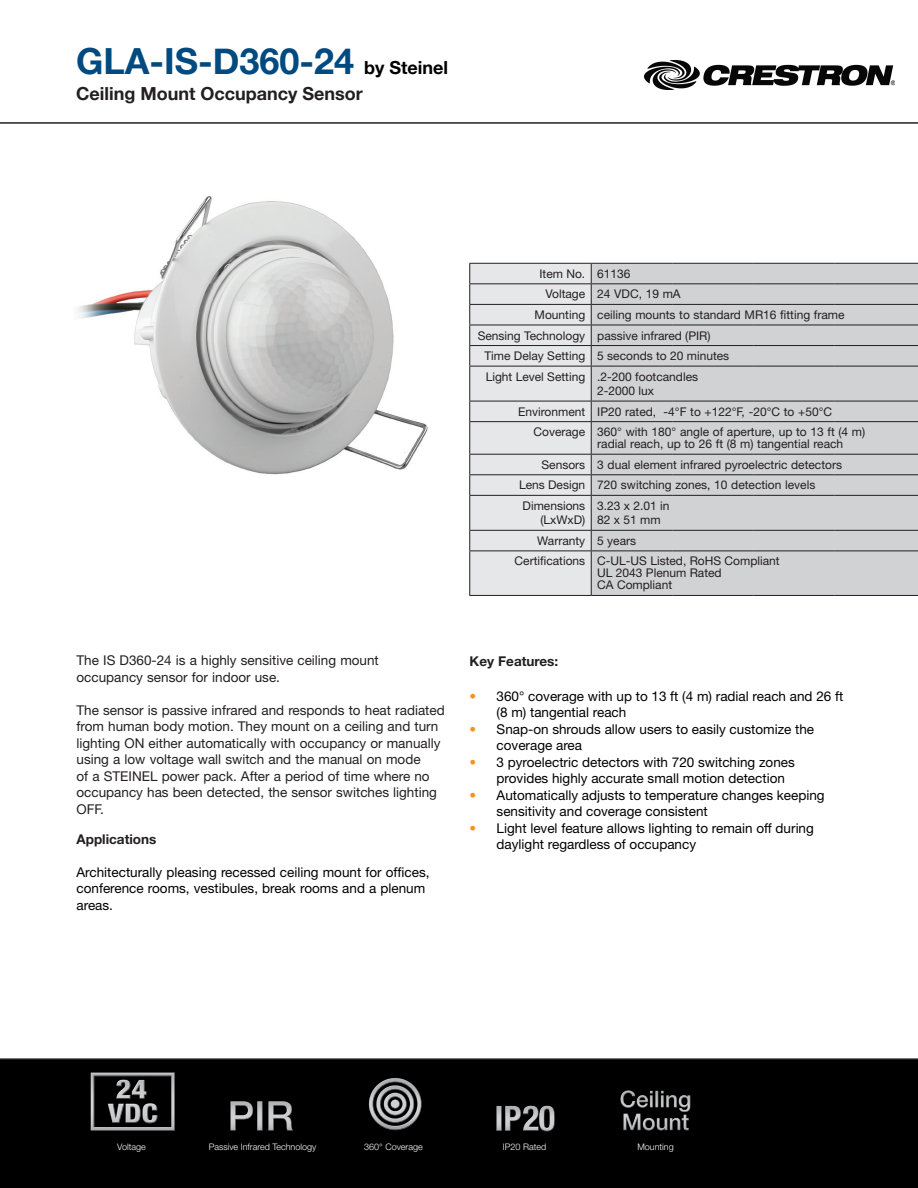
<style>
.page{position:relative;width:918px;height:1188px;background:#fff}
.page>*{position:absolute;margin:0;border:0;box-sizing:border-box;transform-origin:0 0}
.t1{font:700 36px "Helvetica Neue";color:#004a80}
.t2{font:700 18px "Helvetica Neue";color:#231f20}
.t3{font:13.5px/16.5px "Helvetica Neue LT Pro";color:#000}
.t4{font:13.5px/16.5px "Helvetica Neue LT Pro";color:#231f20}
.t5{font:700 13.5px "Helvetica Neue";color:#231f20}
.t6{font:700 13.5px "Helvetica Neue LT Pro";color:#231f20}
.t7{font:12px/14.4px "Helvetica Neue LT Pro";color:#231f20}
.t8{font:300 9px "Helvetica Neue LT Pro";color:#fff}
.s1{font-size:18px;color:#000}
.s2{color:#f7931d}
</style>
<div class="page">
<div style="left:0;top:1058px;width:918px;height:130px;background:#000"></div>
<div style="left:592px;top:264px;width:326px;height:331px;background:#d1d2d4"></div>
<hr style="left:591px;top:263px;width:81px;height:1px;background:#231f20">
<hr style="left:672px;top:263px;width:81px;height:1px;background:#231f20">
<hr style="left:753px;top:263px;width:81px;height:1px;background:#231f20">
<hr style="left:834px;top:263px;width:84px;height:1px;background:#231f20">
<hr style="left:591px;top:283px;width:81px;height:1px;background:#231f20">
<hr style="left:672px;top:283px;width:81px;height:1px;background:#231f20">
<hr style="left:753px;top:283px;width:81px;height:1px;background:#231f20">
<hr style="left:834px;top:283px;width:84px;height:1px;background:#231f20">
<hr style="left:591px;top:304px;width:81px;height:1px;background:#231f20">
<hr style="left:672px;top:304px;width:81px;height:1px;background:#231f20">
<hr style="left:753px;top:304px;width:81px;height:1px;background:#231f20">
<hr style="left:834px;top:304px;width:84px;height:1px;background:#231f20">
<hr style="left:591px;top:325px;width:81px;height:1px;background:#231f20">
<hr style="left:672px;top:325px;width:81px;height:1px;background:#231f20">
<hr style="left:753px;top:325px;width:81px;height:1px;background:#231f20">
<hr style="left:834px;top:325px;width:84px;height:1px;background:#231f20">
<hr style="left:591px;top:345px;width:81px;height:1px;background:#231f20">
<hr style="left:672px;top:345px;width:81px;height:1px;background:#231f20">
<hr style="left:753px;top:345px;width:81px;height:1px;background:#231f20">
<hr style="left:834px;top:345px;width:84px;height:1px;background:#231f20">
<hr style="left:591px;top:366px;width:81px;height:1px;background:#231f20">
<hr style="left:672px;top:366px;width:81px;height:1px;background:#231f20">
<hr style="left:753px;top:366px;width:81px;height:1px;background:#231f20">
<hr style="left:834px;top:366px;width:84px;height:1px;background:#231f20">
<hr style="left:591px;top:401px;width:81px;height:1px;background:#231f20">
<hr style="left:672px;top:401px;width:81px;height:1px;background:#231f20">
<hr style="left:753px;top:401px;width:81px;height:1px;background:#231f20">
<hr style="left:834px;top:401px;width:84px;height:1px;background:#231f20">
<hr style="left:591px;top:421px;width:81px;height:1px;background:#231f20">
<hr style="left:672px;top:421px;width:81px;height:1px;background:#231f20">
<hr style="left:753px;top:421px;width:81px;height:1px;background:#231f20">
<hr style="left:834px;top:421px;width:84px;height:1px;background:#231f20">
<hr style="left:591px;top:454px;width:81px;height:1px;background:#231f20">
<hr style="left:672px;top:454px;width:81px;height:1px;background:#231f20">
<hr style="left:753px;top:454px;width:81px;height:1px;background:#231f20">
<hr style="left:834px;top:454px;width:84px;height:1px;background:#231f20">
<hr style="left:591px;top:474px;width:81px;height:1px;background:#231f20">
<hr style="left:672px;top:474px;width:81px;height:1px;background:#231f20">
<hr style="left:753px;top:474px;width:81px;height:1px;background:#231f20">
<hr style="left:834px;top:474px;width:84px;height:1px;background:#231f20">
<hr style="left:591px;top:495px;width:81px;height:1px;background:#231f20">
<hr style="left:672px;top:495px;width:81px;height:1px;background:#231f20">
<hr style="left:753px;top:495px;width:81px;height:1px;background:#231f20">
<hr style="left:834px;top:495px;width:84px;height:1px;background:#231f20">
<hr style="left:591px;top:530px;width:81px;height:1px;background:#231f20">
<hr style="left:672px;top:530px;width:81px;height:1px;background:#231f20">
<hr style="left:753px;top:530px;width:81px;height:1px;background:#231f20">
<hr style="left:834px;top:530px;width:84px;height:1px;background:#231f20">
<hr style="left:591px;top:551px;width:81px;height:1px;background:#231f20">
<hr style="left:672px;top:551px;width:81px;height:1px;background:#231f20">
<hr style="left:753px;top:551px;width:81px;height:1px;background:#231f20">
<hr style="left:834px;top:551px;width:84px;height:1px;background:#231f20">
<hr style="left:469px;top:595px;width:122px;height:1px;background:#231f20">
<hr style="left:591px;top:595px;width:81px;height:1px;background:#231f20">
<hr style="left:672px;top:595px;width:81px;height:1px;background:#231f20">
<hr style="left:753px;top:595px;width:81px;height:1px;background:#231f20">
<hr style="left:834px;top:595px;width:84px;height:1px;background:#231f20">
<svg style="left:469px;top:262px;width:123px;height:333px;background:#dbdcde"></svg>
<hr style="left:469px;top:263px;width:122px;height:1px;background:#231f20">
<hr style="left:0;top:122px;width:918px;height:2px;background:#231f20">
<img style="left:77px;top:196px;width:351px;height:279px">
<img style="left:366px;top:1058px;width:57px;height:73px">
<img style="left:209px;top:1095px;width:85px;height:46px">
<img style="left:477px;top:1096px;width:96px;height:48px">
<img style="left:78px;top:1063px;width:101px;height:80px">
<img style="left:610px;top:1085px;width:91px;height:53px">
<img style="left:645px;top:61px;width:250px;height:29px">
<h1 class="t1" style="left:76px;top:33px;width:374px">GLA-IS-D360-24 <span class="s1">by Steinel</span></h1>
<h2 class="t2" style="left:76px;top:79px;width:288px">Ceiling Mount Occupancy Sensor</h2>
<p class="t4" style="left:77px;top:652px;width:304px">The IS D360-24 is a highly sensitive ceiling mount occupancy sensor for indoor use.</p>
<p class="t4" style="left:77px;top:701px;width:370px">The sensor is passive infrared and responds to heat radiated from human body motion. They mount on a ceiling and turn lighting ON either automatically with occupancy or manually using a low voltage wall switch and the manual on mode<br>of a STEINEL power pack. After a period of time where no occupancy has been detected, the sensor switches lighting OFF.</p>
<p class="t6" style="left:77px;top:830px;width:81px">Applications</p>
<p class="t3" style="left:77px;top:863px;width:355px">Architecturally pleasing recessed ceiling mount for offices, conference rooms, vestibules, break rooms and a plenum areas.</p>
<p class="t7" style="left:539px;top:266px;width:93px">Item No. 61136</p>
<p class="t7" style="left:545px;top:287px;width:137px">Voltage 24 VDC, 19 mA</p>
<p class="t7" style="left:535px;top:307px;width:312px">Mounting ceiling mounts to standard MR16 fitting frame</p>
<p class="t7" style="left:478px;top:328px;width:234px">Sensing Technology passive infrared (PIR)</p>
<p class="t7" style="left:484px;top:348px;width:246px">Time Delay Setting 5 seconds to 20 minutes</p>
<p class="t7" style="left:486px;top:369px;width:214px">Light Level Setting .2-200 footcandles</p>
<p class="t7" style="left:597px;top:383px;width:58px">2-2000 lux</p>
<p class="t7" style="left:518px;top:404px;width:316px">Environment IP20 rated, -4°F to +122°F, -20°C to +50°C</p>
<p class="t7" style="left:533px;top:424px;width:333px">Coverage 360° with 180° angle of aperture, up to 13 ft (4 m)</p>
<p class="t7" style="left:597px;top:436px;width:247px">radial reach, up to 26 ft (8 m) tangential reach</p>
<p class="t7" style="left:541px;top:457px;width:302px">Sensors 3 dual element infrared pyroelectric detectors</p>
<p class="t7" style="left:519px;top:478px;width:298px">Lens Design 720 switching zones, 10 detection levels</p>
<p class="t7" style="left:523px;top:498px;width:64px">Dimensions</p>
<p class="t7" style="left:540px;top:513px;width:46px">(LxWxD)</p>
<p class="t7" style="left:597px;top:498px;width:74px">3.23 x 2.01 in<br>82 x 51 mm</p>
<p class="t7" style="left:515px;top:530px;width:267px;line-height:20.5px;text-indent:23px">Warranty 5 years<br>Certifications C-UL-US Listed, RoHS Compliant</p>
<p class="t7" style="left:597px;top:567px;width:126px;line-height:12px">UL 2043 Plenum Rated<br>CA Compliant</p>
<p class="t5" style="left:470px;top:653px;width:90px">Key Features:</p>
<p class="t3" style="left:497px;top:687px;width:348px;text-indent:-27px"><span class="s2">•</span> 360° coverage with up to 13 ft (4 m) radial reach and 26 ft (8 m) tangential reach</p>
<p class="t3" style="left:497px;top:720px;width:319px;text-indent:-27px"><span class="s2">•</span> Snap-on shrouds allow users to easily customize the coverage area</p>
<p class="t3" style="left:497px;top:753px;width:300px;text-indent:-27px"><span class="s2">•</span> 3 pyroelectric detectors with 720 switching zones provides highly accurate small motion detection</p>
<p class="t3" style="left:497px;top:786px;width:330px;text-indent:-27px"><span class="s2">•</span> Automatically adjusts to temperature changes keeping sensitivity and coverage consistent</p>
<p class="t3" style="left:497px;top:819px;width:319px;text-indent:-27px"><span class="s2">•</span> Light level feature allows lighting to remain off during daylight regardless of occupancy</p>
<p class="t8" style="left:117px;top:1142px;width:30px">Voltage</p>
<p class="t8" style="left:209px;top:1142px;width:109px">Passive Infrared Technology</p>
<p class="t8" style="left:364px;top:1142px;width:60px">360° Coverage</p>
<p class="t8" style="left:503px;top:1142px;width:45px">IP20 Rated</p>
<p class="t8" style="left:637px;top:1142px;width:38px">Mounting</p>
</div>
